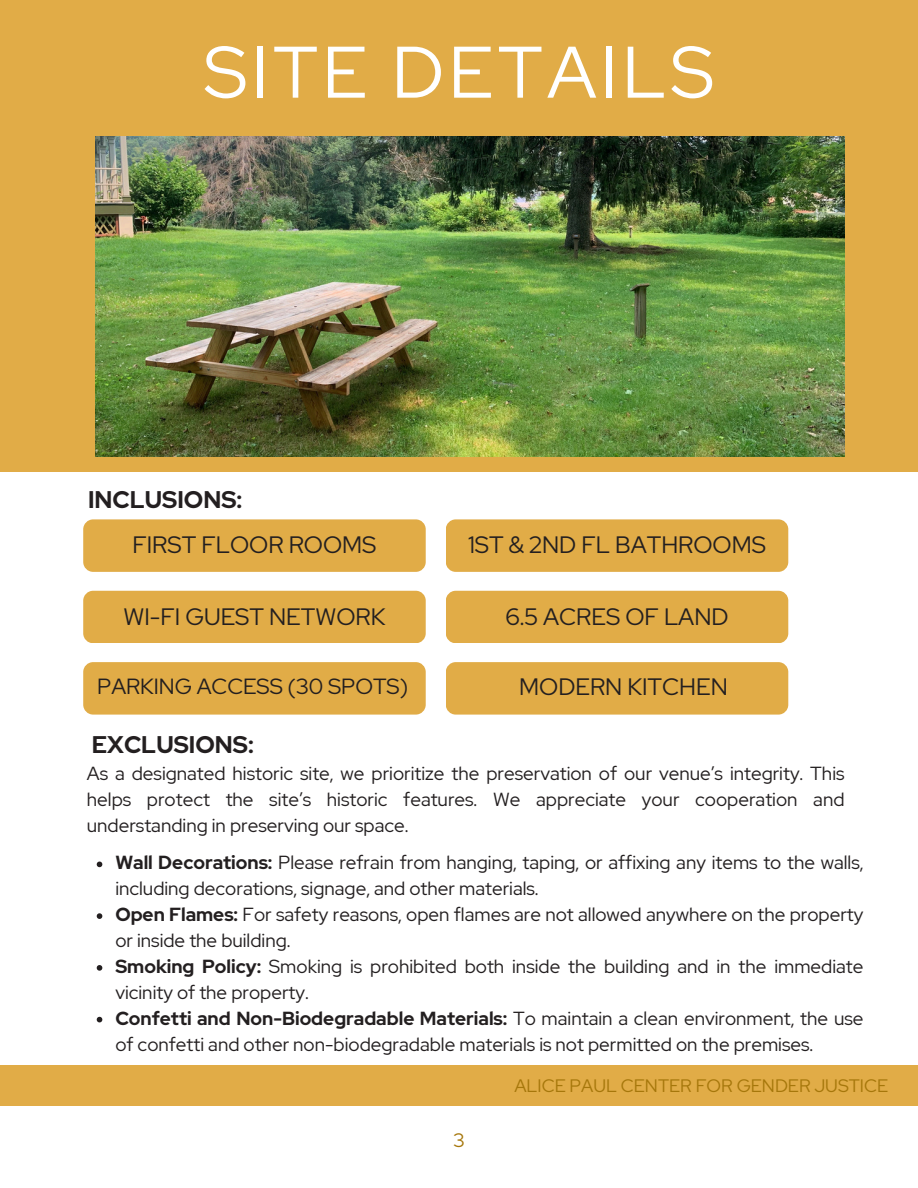
<style>
.page{position:relative;width:918px;height:1188px;background:#fff}
.page>*{position:absolute;margin:0;border:0;box-sizing:border-box;transform-origin:0 0}
.t1{font:72.9px "Red Hat Display";letter-spacing:.06em;color:#fff}
.t2{font:700 24px "Red Hat Display";color:#231f20}
.t3{font:23.7px "Red Hat Display";color:#231f20}
.t4{font:21.9px "Red Hat Display";color:#231f20}
.t5{font:19.35px "Red Hat Display";color:#a6770b}
.t6{font:18.9px/25.8px "Red Hat Display";color:#231f20}
.t7{font:18px "Red Hat Display";color:#a6770b}
.s1{font-weight:700}
</style>
<div class="page">
<div style="left:0;top:0;width:918px;height:472px;background:#e1ac47"></div>
<div style="left:446px;top:519px;width:342px;height:53px;background:#e1ac47;border-radius:10px"></div>
<div style="left:446px;top:591px;width:342px;height:52px;background:#e1ac47;border-radius:10px"></div>
<div style="left:446px;top:662px;width:342px;height:53px;background:#e1ac47;border-radius:10px"></div>
<div style="left:83px;top:519px;width:343px;height:53px;background:#e1ac47;border-radius:10px"></div>
<div style="left:83px;top:591px;width:343px;height:52px;background:#e1ac47;border-radius:10px"></div>
<div style="left:83px;top:662px;width:343px;height:53px;background:#e1ac47;border-radius:10px"></div>
<img style="left:95px;top:136px;width:749px;height:321px">
<div style="left:0;top:1066px;width:918px;height:40px;background:#e1ac47"></div>
<svg style="left:97px;top:862px;width:5px;height:5px"></svg>
<svg style="left:97px;top:913px;width:5px;height:6px"></svg>
<svg style="left:97px;top:965px;width:5px;height:6px"></svg>
<svg style="left:97px;top:1017px;width:5px;height:5px"></svg>
<h1 class="t1" style="left:204px;top:23px;width:512px">SITE DETAILS</h1>
<p class="t2" style="left:88px;top:484px;width:156px">INCLUSIONS:</p>
<h2 class="t3" style="left:132px;top:529px;width:246px">FIRST FLOOR ROOMS</h2>
<h3 class="t3" style="left:124px;top:600px;width:263px">WI-FI GUEST NETWORK</h3>
<h3 class="t4" style="left:97px;top:672px;width:313px">PARKING ACCESS (30 SPOTS)</h3>
<h3 class="t3" style="left:468px;top:529px;width:300px">1ST &amp; 2ND FL BATHROOMS</h3>
<h3 class="t3" style="left:505px;top:600px;width:225px">6.5 ACRES OF LAND</h3>
<h3 class="t3" style="left:519px;top:671px;width:210px">MODERN KITCHEN</h3>
<h3 class="t2" style="left:92px;top:728px;width:164px">EXCLUSIONS:</h3>
<h2 class="t6" style="left:87px;top:760px;width:759px;text-align:justify">As a designated historic site, we prioritize the preservation of our venue’s integrity. This helps protect the site’s historic features. We appreciate your cooperation and understanding in preserving our space.</h2>
<p class="t6" style="left:115px;top:850px;width:750px"><span class="s1">Wall Decorations:</span> Please refrain from hanging, taping, or affixing any items to the walls, including decorations, signage, and other materials.</p>
<p class="t6" style="left:115px;top:902px;width:750px"><span class="s1">Open Flames:</span> For safety reasons, open flames are not allowed anywhere on the property or inside the building.</p>
<p class="t6" style="left:115px;top:953px;width:750px"><span class="s1">Smoking Policy:</span> Smoking is prohibited both inside the building and in the immediate vicinity of the property.</p>
<h4 class="t6" style="left:115px;top:1005px;width:750px"><span class="s1">Confetti and Non-Biodegradable Materials:</span> To maintain a clean environment, the use of confetti and other non-biodegradable materials is not permitted on the premises.</h4>
<p class="t5" style="left:453px;top:1127px;width:13px">3</p>
<p class="t7" style="left:514px;top:1074px;width:375px">ALICE PAUL CENTER FOR GENDER JUSTICE</p>
</div>
